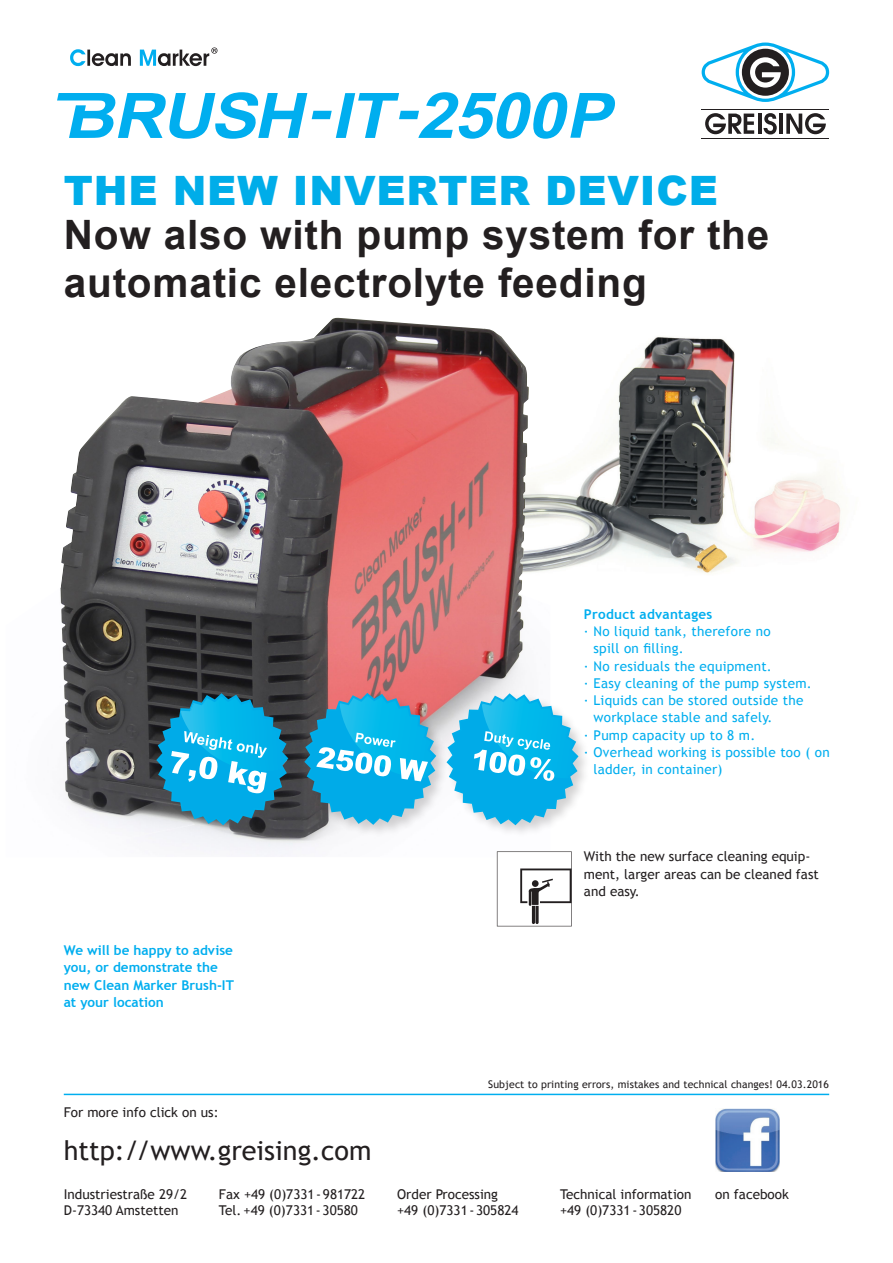
<style>
.page{position:relative;width:893px;height:1263px;background:#fff}
.page>*{position:absolute;margin:0;border:0;box-sizing:border-box;transform-origin:0 0}
.t1{font:700 40.5px/48.4px "Arial";letter-spacing:.02em;color:#231f20}
.t2{font:900 40.5px "Arial";letter-spacing:.02em;color:#00ade9}
.t3{font:27px "Trebuchet MS";color:#231f20}
.t4{font:13.5px/16.2px "Trebuchet MS";color:#231f20}
.t5{font:13.5px "Trebuchet MS";letter-spacing:.02em;color:#00aeef}
.t6{font:700 13.5px/17.2px "Trebuchet MS";color:#00aeef}
.t7{font:700 13.5px "Trebuchet MS";letter-spacing:.02em;color:#00aeef}
.t8{font:10.5px "Trebuchet MS";letter-spacing:.01em;color:#231f20}
</style>
<div class="page">
<img style="left:550px;top:336px;width:291px;height:238px">
<img style="left:60px;top:318px;width:490px;height:539px">
<hr style="left:64px;top:1094px;width:765px;height:1px;background:#00aeef">
<hr style="left:702px;top:109px;width:127px;height:1px;background:#231f20">
<hr style="left:702px;top:138px;width:127px;height:1px;background:#231f20">
<svg style="left:702px;top:43px;width:127px;height:59px"></svg>
<hr style="left:758px;top:114px;width:3px;height:20px;background:#231f20">
<hr style="left:779px;top:114px;width:3px;height:20px;background:#231f20">
<svg style="left:786px;top:113px;width:40px;height:21px"></svg>
<svg style="left:705px;top:113px;width:49px;height:21px"></svg>
<svg style="left:763px;top:113px;width:14px;height:21px"></svg>
<svg style="left:70px;top:47px;width:147px;height:19px"></svg>
<svg style="left:497px;top:851px;width:75px;height:75px"></svg>
<svg style="left:57px;top:92px;width:558px;height:47px"></svg>
<img style="left:715px;top:1108px;width:64px;height:64px">
<div style="left:445px;top:692px;width:147px;height:147px;background:#231f20;opacity:.2"></div>
<svg style="left:450px;top:693px;width:128px;height:132px"></svg>
<div style="left:303px;top:692px;width:147px;height:146px;background:#231f20;opacity:.2"></div>
<svg style="left:304px;top:693px;width:132px;height:132px;background:#44aace"></svg>
<svg style="left:156px;top:693px;width:132px;height:132px;background:#2c99be"></svg>
<h1 class="t2" style="left:64px;top:161px;width:656px">THE NEW INVERTER DEVICE</h1>
<h1 class="t1" style="left:64px;top:212px;width:707px">Now also with pump system for the automatic electrolyte feeding</h1>
<p class="t7" style="left:584px;top:605px;width:130px">Product advantages</p>
<p class="t5" style="left:584px;top:623px;width:188px">· No liquid tank, therefore no</p>
<p class="t5" style="left:593px;top:640px;width:92px">spill on filling.</p>
<p class="t5" style="left:584px;top:658px;width:189px">· No residuals the equipment.</p>
<p class="t5" style="left:584px;top:675px;width:229px">· Easy cleaning of the pump system.</p>
<p class="t5" style="left:584px;top:692px;width:221px">· Liquids can be stored outside the</p>
<p class="t5" style="left:593px;top:709px;width:181px">workplace stable and safely.</p>
<p class="t5" style="left:584px;top:727px;width:173px">· Pump capacity up to 8 m.</p>
<p class="t5" style="left:584px;top:744px;width:247px">· Overhead working is possible too ( on</p>
<p class="t5" style="left:593px;top:761px;width:131px">ladder, in container)</p>
<p class="t6" style="left:64px;top:942px;width:172px">We will be happy to advise you, or demonstrate the new Clean Marker Brush-IT at your location</p>
<p class="t4" style="left:584px;top:848px;width:236px;line-height:17.2px">With the new surface cleaning equip&shy;ment, larger areas can be cleaned fast and easy.</p>
<p class="t8" style="left:488px;top:1078px;width:342px">Subject to printing errors, mistakes and technical changes! 04.03.2016</p>
<p class="t4" style="left:64px;top:1104px;width:156px">For more info click on us:</p>
<h2 class="t3" style="left:64px;top:1134px;width:309px">http://www.greising.com</h2>
<p class="t4" style="left:64px;top:1186px;width:125px">Industriestraße 29/2<br>D-73340 Amstetten</p>
<p class="t4" style="left:219px;top:1186px;width:148px">Fax +49 (0)7331-981722<br>Tel. +49 (0)7331-30580</p>
<p class="t4" style="left:397px;top:1186px;width:123px">Order Processing +49 (0)7331-305824</p>
<p class="t4" style="left:560px;top:1186px;width:133px">Technical information +49 (0)7331-305820</p>
<p class="t4" style="left:715px;top:1186px;width:75px">on facebook</p>
</div>
